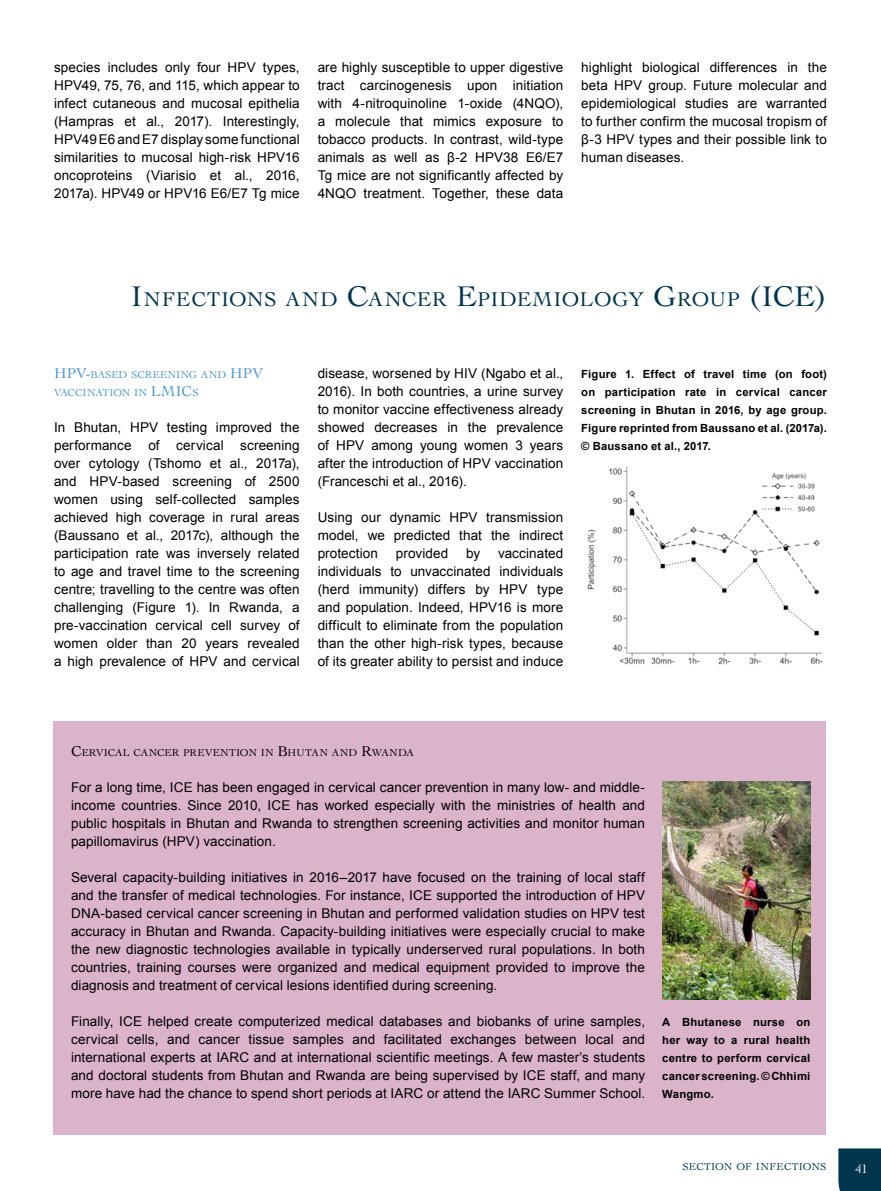
<style>
.page{position:relative;width:881px;height:1191px;background:#fff}
.page>*{position:absolute;margin:0;border:0;box-sizing:border-box;transform-origin:0 0}
._15-OpenTitle{font:21px "Cochin LT Std";letter-spacing:.03em;color:#00354e}
.Text_para{font:13.5px/18px "Arial";letter-spacing:.005em;color:#000;text-align:justify}
.t1{font:12.75px "Cochin LT Std";color:#fff}
.t2{font:700 11.25px/18px "Arial";letter-spacing:.02em;color:#000;text-align:justify}
.Head_A_-_med{font:10.5px/18px "Cochin LT Std";letter-spacing:.01em;color:#4a96d2}
.Head_A_-_med-2{font:10.5px "Cochin LT Std";letter-spacing:.01em;color:#000}
.t3{font:10.5px "Cochin LT Std";letter-spacing:.02em;color:#00354e}
.s1{font-size:30px}
.s2{font-size:15px}
</style>
<div class="page">
<div style="left:838px;top:1148px;width:42px;height:43px;background:#00354e"></div>
<div style="left:53px;top:721px;width:772px;height:413px;background:#dbb3ca"></div>
<img style="left:662px;top:782px;width:148px;height:217px">
<img style="left:587px;top:466px;width:236px;height:199px">
<p class="Text_para" style="left:54px;top:58px;width:247px">species includes only four HPV types, HPV49, 75, 76, and 115, which appear to infect cutaneous and mucosal epithelia (Hampras et al., 2017). Interestingly, HPV49 E6 and E7 display some functional similarities to mucosal high-risk HPV16 oncoproteins (Viarisio et al., 2016, 2017a). HPV49 or HPV16 E6/E7 Tg mice</p>
<p class="Text_para" style="left:317px;top:58px;width:247px">are highly susceptible to upper digestive tract carcinogenesis upon initiation with 4-nitroquinoline 1-oxide (4NQO), a molecule that mimics exposure to tobacco products. In contrast, wild-type animals as well as β-2 HPV38 E6/E7<br>Tg mice are not significantly affected by 4NQO treatment. Together, these data</p>
<p class="Text_para" style="left:581px;top:58px;width:247px">highlight biological differences in the beta HPV group. Future molecular and epidemiological studies are warranted to further confirm the mucosal tropism of β-3 HPV types and their possible link to human diseases.</p>
<p class="_15-OpenTitle" style="left:131px;top:287px;width:697px"><span class="s1">I</span>NFECTIONS AND <span class="s1">C</span>ANCER <span class="s1">E</span>PIDEMIOLOGY <span class="s1">G</span>ROUP <span class="s1">(ICE)</span></p>
<p class="Head_A_-_med" style="left:54px;top:366px;width:210px"><span class="s2">HPV-</span>BASED SCREENING AND <span class="s2">HPV<br></span>VACCINATION IN <span class="s2">LMIC</span></p>
<p class="Head_A_-_med" style="left:192px;top:384px;width:7px">S</p>
<p class="Text_para" style="left:54px;top:418px;width:247px">In Bhutan, HPV testing improved the performance of cervical screening over cytology (Tshomo et al., 2017a), and HPV-based screening of 2500 women using self-collected samples achieved high coverage in rural areas (Baussano et al., 2017c), although the participation rate was inversely related to age and travel time to the screening centre; travelling to the centre was often challenging (Figure 1). In Rwanda, a pre-vaccination cervical cell survey of women older than 20 years revealed a high prevalence of HPV and cervical</p>
<p class="Text_para" style="left:317px;top:364px;width:247px">disease, worsened by HIV (Ngabo et al., 2016). In both countries, a urine survey to monitor vaccine effectiveness already showed decreases in the prevalence of HPV among young women 3 years after the introduction of HPV vaccination (Franceschi et al., 2016).</p>
<p class="Text_para" style="left:317px;top:508px;width:247px">Using our dynamic HPV transmission model, we predicted that the indirect protection</p>
<p class="Text_para" style="left:317px;top:544px;width:247px;text-indent:180px">vaccinated individuals to unvaccinated individuals (herd immunity) differs by HPV type and population. Indeed, HPV16 is more difficult to eliminate from the population than the other high-risk types, because of its greater ability to persist and induce</p>
<p class="Text_para" style="left:395px;top:544px;width:54px">provided</p>
<p class="Text_para" style="left:466px;top:544px;width:16px">by</p>
<p class="t2" style="left:581px;top:365px;width:247px">Figure 1. Effect of travel time (on foot) on participation rate in cervical cancer screening in Bhutan in 2016, by age group.<br>Figure reprinted from Baussano et al. (2017a). © Baussano et al., 2017.</p>
<p class="Head_A_-_med-2" style="left:71px;top:747px;width:344px"><span class="s2">C</span>ERVICAL CANCER PREVENTION IN <span class="s2">B</span>HUTAN AND <span class="s2">R</span>WANDA</p>
<p class="Text_para" style="left:71px;top:778px;width:575px">For a long time, ICE has been engaged in cervical cancer prevention in many low- and middle&shy;income countries. Since 2010, ICE has worked especially with the ministries of health and public hospitals in Bhutan and Rwanda to strengthen screening activities and monitor human papillomavirus (HPV) vaccination.</p>
<p class="Text_para" style="left:71px;top:868px;width:575px">Several capacity-building initiatives in 2016–2017 have focused on the training of local staff and the transfer of medical technologies. For instance, ICE supported the introduction of HPV DNA-based cervical cancer screening in Bhutan and performed validation studies on HPV test accuracy in Bhutan and Rwanda. Capacity-building initiatives were especially crucial to make the new diagnostic technologies available in typically underserved rural populations. In both countries, training courses were organized and medical equipment provided to improve the diagnosis and treatment of cervical lesions identified during screening.</p>
<p class="Text_para" style="left:71px;top:1012px;width:575px">Finally, ICE helped create computerized medical databases and biobanks of urine samples, cervical cells, and cancer tissue samples and facilitated exchanges between local and international experts at IARC and at international scientific meetings. A few master’s students and doctoral students from Bhutan and Rwanda are being supervised by ICE staff, and many more have had the chance to spend short periods at IARC or attend the IARC Summer School.</p>
<p class="t2" style="left:662px;top:1013px;width:149px">A Bhutanese nurse on her way to a rural health centre to perform cervical cancer screening. © Chhimi Wangmo.</p>
<p class="t3" style="left:682px;top:1161px;width:145px">SECTION OF INFECTIONS</p>
<p class="t1" style="left:855px;top:1161px;width:14px">41</p>
</div>
